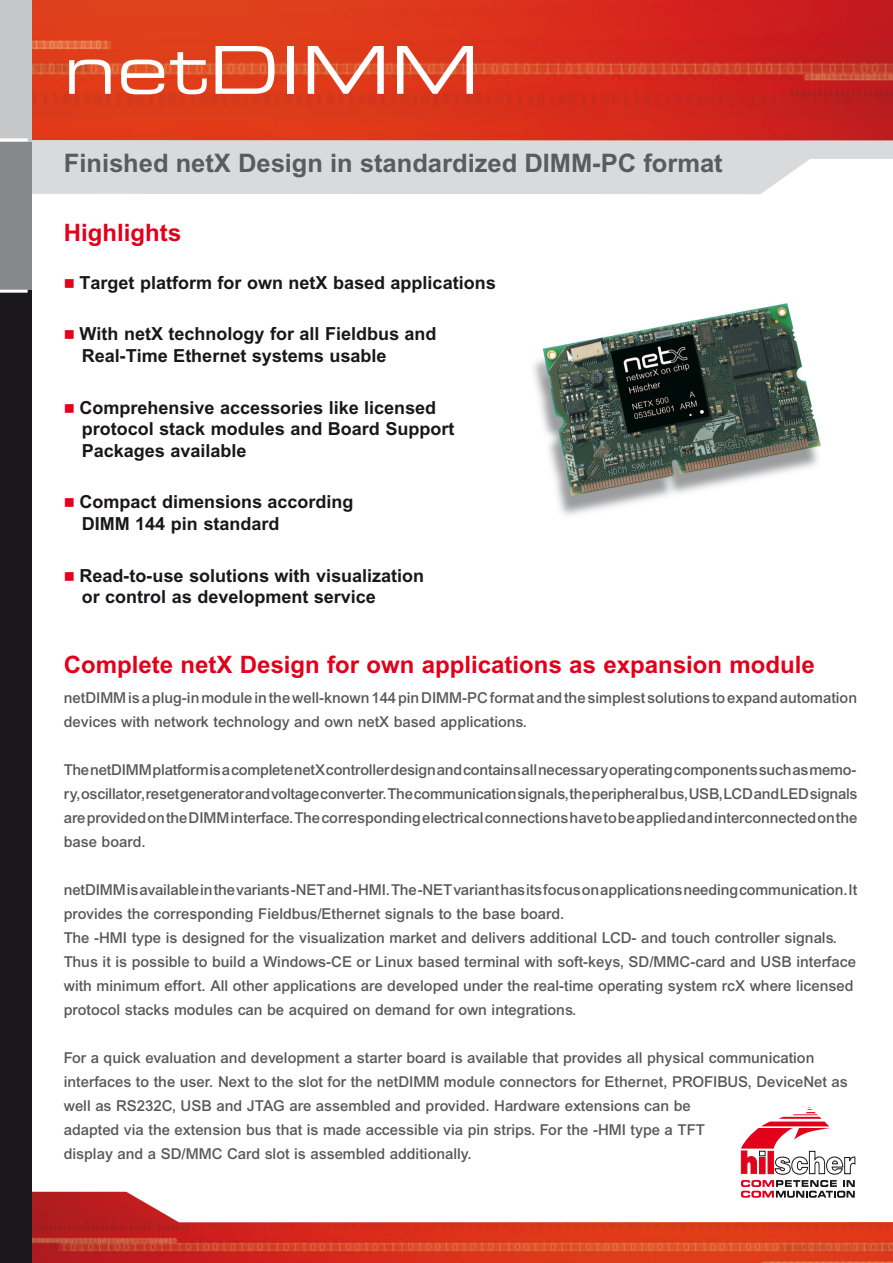
<style>
.page{position:relative;width:893px;height:1263px;background:#fff}
.page>*{position:absolute;margin:0;border:0;box-sizing:border-box;transform-origin:0 0}
.t1{font:66px "Eurostile LT Extended Two";letter-spacing:.02em;color:#fff}
.t2{font:700 25.5px "Arial";color:#5a5b5d}
.t3{font:700 24px "Arial";color:#e2001a}
.t4{font:700 18px/21.6px "Arial";color:#1a171c}
.t5{font:500 15px/24px "Arial";color:#58585a}
.s1{color:#e2001a}
</style>
<div class="page">
<svg style="left:32px;top:140px;width:861px;height:54px;background:#dcdcdc"></svg>
<img style="left:32px;top:0;width:861px;height:140px">
<svg style="left:741px;top:1106px;width:115px;height:86px"></svg>
<img style="left:32px;top:1192px;width:861px;height:71px">
<div style="left:0;top:0;width:32px;height:1263px;background:#1a171c"></div>
<div style="left:0;top:0;width:32px;height:290px;background:#87888a"></div>
<div style="left:0;top:0;width:32px;height:142px;background:#c6c7c9"></div>
<hr style="left:0;top:138px;width:28px;height:3px;background:#fff">
<hr style="left:0;top:290px;width:28px;height:3px;background:#fff">
<img style="left:533px;top:303px;width:288px;height:212px">
<h1 class="t1" style="left:64px;top:25px;width:417px">netDIMM</h1>
<h2 class="t2" style="left:64px;top:148px;width:660px">Finished netX Design in standardized DIMM-PC format</h2>
<h3 class="t3" style="left:64px;top:218px;width:119px">Highlights</h3>
<p class="t4" style="left:64px;top:271px;width:433px"><span class="s1">■</span> Target platform for own netX based applications</p>
<p class="t4" style="left:82px;top:323px;width:356px;text-indent:-18px"><span class="s1">■</span> With netX technology for all Fieldbus and<br>Real-Time Ethernet systems usable</p>
<p class="t4" style="left:82px;top:396px;width:374px;text-indent:-18px"><span class="s1">■</span> Comprehensive accessories like licensed protocol stack modules and Board Support<br>Packages available</p>
<p class="t4" style="left:82px;top:491px;width:273px;text-indent:-18px"><span class="s1">■</span> Compact dimensions according<br>DIMM 144 pin standard</p>
<p class="t4" style="left:82px;top:564px;width:344px;text-indent:-18px"><span class="s1">■</span> Read-to-use solutions with visualization or control as development service</p>
<h3 class="t3" style="left:64px;top:650px;width:752px">Complete netX Design for own applications as expansion module</h3>
<p class="t5" style="left:64px;top:686px;width:795px">netDIMM is a plug-in module in the well-known 144 pin DIMM-PC format and the simplest solutions to expand automation devices with network technology and own netX based applications.</p>
<p class="t5" style="left:64px;top:758px;width:795px;text-align:justify">The netDIMM platform is a complete netX controller design and contains all necessary operating components such as memo&shy;ry, oscillator, reset generator and voltage converter. The communication signals, the peripheral bus, USB, LCD and LED signals are provided on the DIMM interface. The corresponding electrical connections have to be applied and interconnected on the base board.</p>
<p class="t5" style="left:64px;top:878px;width:795px">netDIMM is available in the variants -NET and -HMI. The -NET variant has its focus on applications needing communication. It provides the corresponding Fieldbus/Ethernet signals to the base board.<br>The -HMI type is designed for the visualization market and delivers additional LCD- and touch controller signals.<br>Thus it is possible to build a Windows-CE or Linux based terminal with soft-keys, SD/MMC-card and USB interface with minimum effort. All other applications are developed under the real-time operating system rcX where licensed protocol stacks modules can be acquired on demand for own integrations.</p>
<p class="t5" style="left:64px;top:1046px;width:785px">For a quick evaluation and development a starter board is available that provides all physical communication interfaces to the user. Next to the slot for the netDIMM module connectors for Ethernet, PROFIBUS, DeviceNet as well as RS232C, USB and JTAG are assembled and provided. Hardware extensions can be<br>adapted via the extension bus that is made accessible via pin strips. For the -HMI type a TFT<br>display and a SD/MMC Card slot is assembled additionally.</p>
</div>
